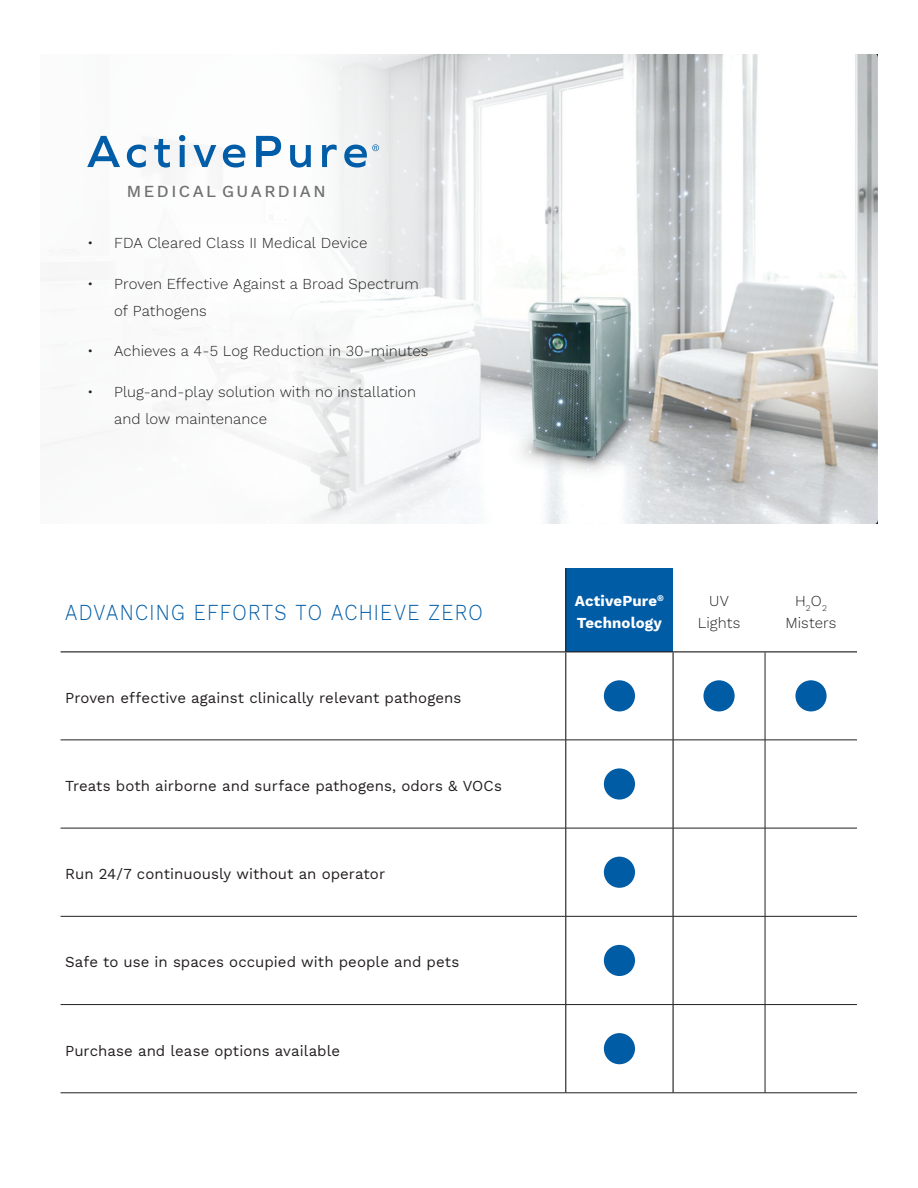
<style>
.page{position:relative;width:918px;height:1188px;background:#fff}
.page>*{position:absolute;margin:0;border:0;box-sizing:border-box;transform-origin:0 0}
.t1{font:300 22.5px "Work Sans";letter-spacing:.065em;color:#015ca6;scale:.87 1}
.t2{font:500 16.65px "Work Sans";letter-spacing:.15em;color:#727172}
.t3{font:15px "Work Sans";letter-spacing:.005em;color:#231f20}
.t4{font:300 15px/27px "Work Sans";letter-spacing:.005em;color:#231f20}
.t5{font:700 15px/22.5px "Work Sans";letter-spacing:.005em;color:#fff}
</style>
<div class="page">
<svg style="left:40px;top:54px;width:837px;height:470px"></svg>
<svg style="left:87px;top:136px;width:33px;height:31px"></svg>
<svg style="left:127px;top:145px;width:19px;height:23px"></svg>
<svg style="left:154px;top:139px;width:16px;height:29px"></svg>
<svg style="left:179px;top:135px;width:6px;height:32px"></svg>
<svg style="left:193px;top:145px;width:23px;height:22px"></svg>
<svg style="left:223px;top:145px;width:22px;height:23px"></svg>
<svg style="left:256px;top:136px;width:25px;height:31px"></svg>
<svg style="left:290px;top:145px;width:21px;height:23px"></svg>
<svg style="left:322px;top:145px;width:15px;height:22px"></svg>
<svg style="left:344px;top:144px;width:35px;height:24px"></svg>
<div style="left:566px;top:568px;width:107px;height:84px;background:#015ca6"></div>
<hr style="left:566px;top:568px;width:1px;height:83px;background:#231f20">
<hr style="left:61px;top:651px;width:505px;height:1px;background:#231f20">
<hr style="left:566px;top:651px;width:107px;height:1px;background:#231f20">
<hr style="left:673px;top:651px;width:92px;height:1px;background:#231f20">
<hr style="left:765px;top:651px;width:92px;height:1px;background:#231f20">
<hr style="left:566px;top:652px;width:1px;height:88px;background:#000">
<hr style="left:673px;top:652px;width:1px;height:88px;background:#000">
<hr style="left:566px;top:740px;width:1px;height:88px;background:#000">
<hr style="left:673px;top:740px;width:1px;height:88px;background:#000">
<hr style="left:566px;top:828px;width:1px;height:88px;background:#000">
<hr style="left:673px;top:828px;width:1px;height:88px;background:#000">
<hr style="left:566px;top:917px;width:1px;height:87px;background:#000">
<hr style="left:673px;top:917px;width:1px;height:87px;background:#000">
<hr style="left:566px;top:1005px;width:1px;height:88px;background:#000">
<hr style="left:673px;top:1005px;width:1px;height:88px;background:#000">
<hr style="left:765px;top:652px;width:1px;height:88px;background:#231f20">
<hr style="left:61px;top:740px;width:505px;height:1px;background:#231f20">
<hr style="left:566px;top:740px;width:107px;height:1px;background:#231f20">
<hr style="left:673px;top:740px;width:92px;height:1px;background:#231f20">
<hr style="left:765px;top:740px;width:92px;height:1px;background:#231f20">
<hr style="left:765px;top:740px;width:1px;height:88px;background:#231f20">
<hr style="left:61px;top:828px;width:505px;height:1px;background:#231f20">
<hr style="left:566px;top:828px;width:107px;height:1px;background:#231f20">
<hr style="left:673px;top:828px;width:92px;height:1px;background:#231f20">
<hr style="left:765px;top:828px;width:92px;height:1px;background:#231f20">
<hr style="left:765px;top:828px;width:1px;height:88px;background:#231f20">
<hr style="left:61px;top:916px;width:505px;height:1px;background:#231f20">
<hr style="left:566px;top:916px;width:107px;height:1px;background:#231f20">
<hr style="left:673px;top:916px;width:92px;height:1px;background:#231f20">
<hr style="left:765px;top:916px;width:92px;height:1px;background:#231f20">
<hr style="left:765px;top:917px;width:1px;height:87px;background:#231f20">
<hr style="left:61px;top:1004px;width:505px;height:1px;background:#231f20">
<hr style="left:566px;top:1004px;width:107px;height:1px;background:#231f20">
<hr style="left:673px;top:1004px;width:92px;height:1px;background:#231f20">
<hr style="left:765px;top:1004px;width:92px;height:1px;background:#231f20">
<hr style="left:765px;top:1005px;width:1px;height:88px;background:#231f20">
<hr style="left:61px;top:1093px;width:505px;height:1px;background:#231f20">
<hr style="left:566px;top:1093px;width:107px;height:1px;background:#231f20">
<hr style="left:673px;top:1093px;width:92px;height:1px;background:#231f20">
<hr style="left:765px;top:1093px;width:92px;height:1px;background:#231f20">
<div style="left:604px;top:680px;width:31px;height:31px;background:#015ca6;border-radius:50%"></div>
<div style="left:703px;top:680px;width:32px;height:31px;background:#015ca6;border-radius:50%"></div>
<div style="left:795px;top:680px;width:32px;height:31px;background:#015ca6;border-radius:50%"></div>
<div style="left:604px;top:768px;width:31px;height:32px;background:#015ca6;border-radius:50%"></div>
<div style="left:604px;top:857px;width:31px;height:31px;background:#015ca6;border-radius:50%"></div>
<div style="left:604px;top:945px;width:31px;height:31px;background:#015ca6;border-radius:50%"></div>
<div style="left:604px;top:1033px;width:31px;height:31px;background:#015ca6;border-radius:50%"></div>
<p class="t2" style="left:127px;top:178px;width:200px">MEDICAL GUARDIAN</p>
<p class="t4" style="left:87px;top:229px;width:282px">• FDA Cleared Class II Medical Device</p>
<p class="t4" style="left:114px;top:269px;width:306px;text-indent:-27px">• Proven Effective Against a Broad Spectrum of Pathogens</p>
<p class="t4" style="left:87px;top:337px;width:343px">• Achieves a 4-5 Log Reduction in 30-minutes</p>
<p class="t4" style="left:114px;top:377px;width:303px;text-indent:-27px">• Plug-and-play solution with no installation and low maintenance</p>
<h1 class="t1" style="left:65px;top:596px;width:481px">ADVANCING EFFORTS TO ACHIEVE ZERO</h1>
<p class="t5" style="left:575px;top:589px;width:91px">ActivePure<sup>®<br></sup>Technology</p>
<p class="t4" style="left:698px;top:589px;width:44px;line-height:22.5px;text-align:center">UV<br>Lights</p>
<p class="t4" style="left:786px;top:589px;width:53px;line-height:22.5px;text-align:center">H<sub>2</sub>O<sub>2<br></sub>Misters</p>
<p class="t3" style="left:65px;top:686px;width:398px">Proven effective against clinically relevant pathogens</p>
<p class="t3" style="left:65px;top:774px;width:438px">Treats both airborne and surface pathogens, odors &amp; VOCs</p>
<p class="t3" style="left:65px;top:863px;width:321px">Run 24/7 continuously without an operator</p>
<p class="t3" style="left:65px;top:951px;width:396px">Safe to use in spaces occupied with people and pets</p>
<p class="t3" style="left:65px;top:1039px;width:276px">Purchase and lease options available</p>
</div>
